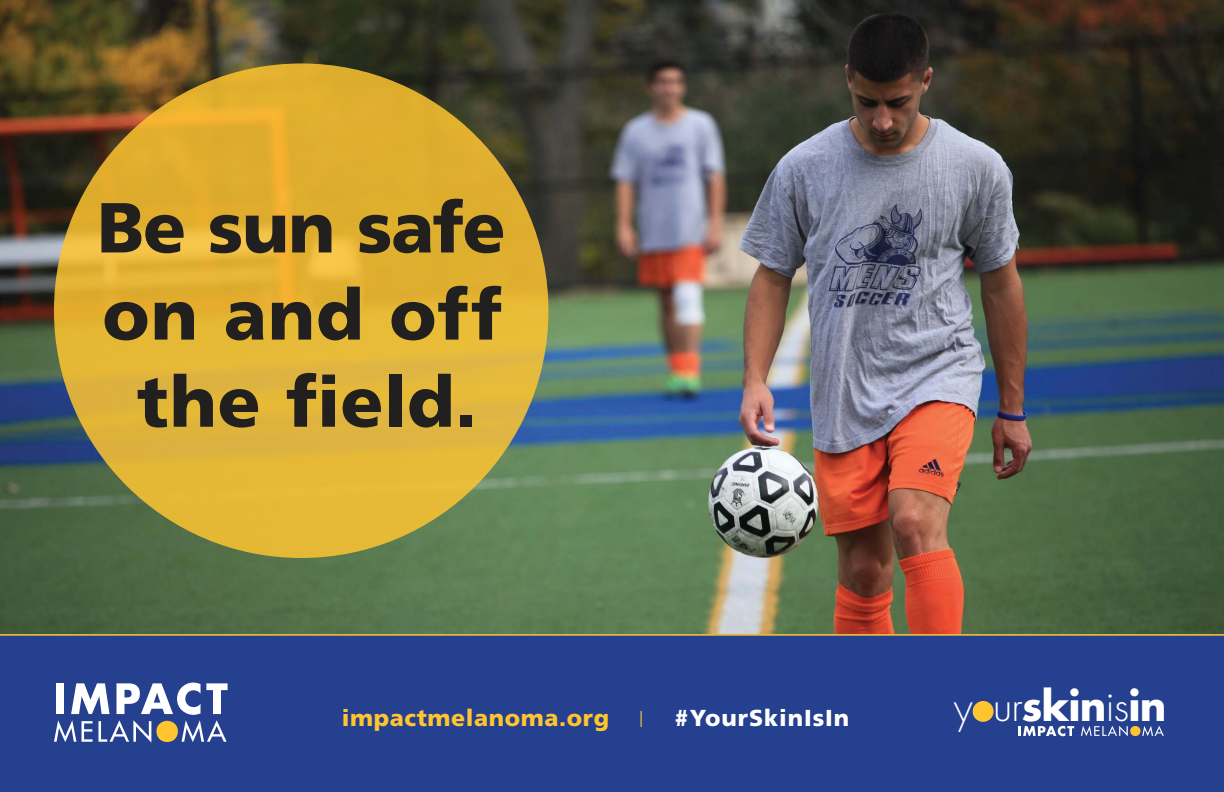
<style>
.page{position:relative;width:1224px;height:792px;background:#fff}
.page>*{position:absolute;margin:0;border:0;box-sizing:border-box;transform-origin:0 0}
.t1{font:900 70.6px/87.1px "Frutiger LT Std";color:#221f1f;text-align:center}
.t2{font:300 40.4px "Futura LT Pro";letter-spacing:-.02em;color:#fff}
.t3{font:900 23.1px "Frutiger LT Std";letter-spacing:.025em;color:#ffc531}
.t4{font:900 23.1px "Frutiger LT Std";letter-spacing:.04em;color:#fff}
.t5{font:300 16.1px "Frutiger LT";color:#ffc531}
.s1{font-weight:700}
</style>
<div class="page">
<img style="left:0;top:0;width:1224px;height:634px">
<svg style="left:54px;top:63px;width:494px;height:495px;background:#e2b334"></svg>
<div style="left:0;top:634px;width:1224px;height:158px;background:#24408e"></div>
<div style="left:1130px;top:726px;width:11px;height:10px;background:#ffc531;border-radius:50%"></div>
<svg style="left:1081px;top:726px;width:47px;height:10px"></svg>
<svg style="left:1142px;top:726px;width:22px;height:10px"></svg>
<svg style="left:1018px;top:726px;width:56px;height:10px"></svg>
<div style="left:973px;top:701px;width:21px;height:21px;background:#ffc531;border-radius:50%"></div>
<svg style="left:54px;top:683px;width:174px;height:60px"></svg>
<p class="t1" style="left:97px;top:190px;width:410px">Be sun safe on and off the field.</p>
<p class="t3" style="left:342px;top:708px;width:269px">impactmelanoma.org</p>
<p class="t5" style="left:639px;top:710px;width:5px">|</p>
<p class="t4" style="left:675px;top:708px;width:176px">#YourSkinIsIn</p>
<p class="t2" style="left:954px;top:692px;width:214px">your<span class="s1">skin</span>is<span class="s1">in</span></p>
</div>
